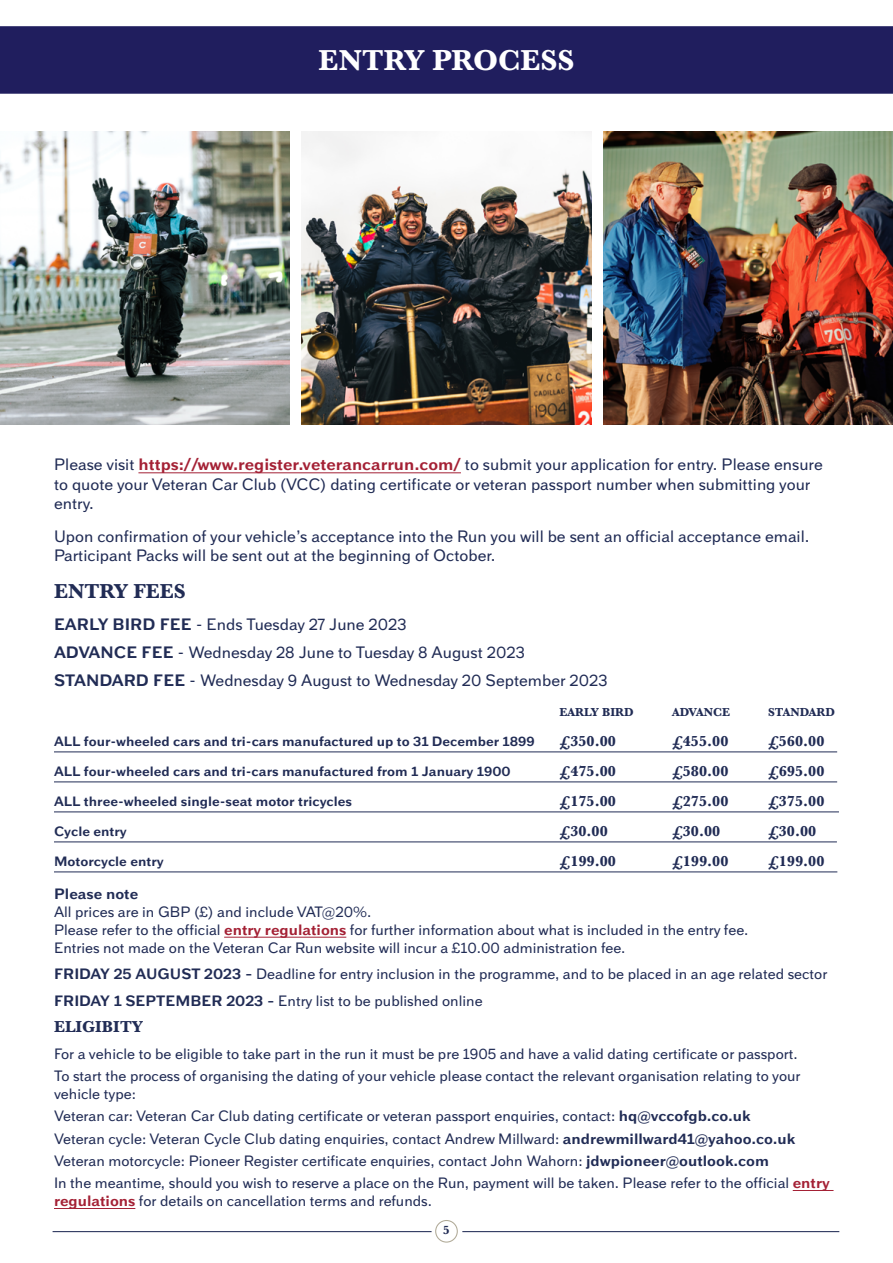
<style>
.page{position:relative;width:893px;height:1263px;background:#fff}
.page>*{position:absolute;margin:0;border:0;box-sizing:border-box;transform-origin:0 0}
.t1{font:700 30px "Baskerville";color:#fff}
.t2{font:700 21px "Baskerville";color:#212c55}
.t3{font:16.5px/19.5px "Armitage";color:#212c55}
.t4{font:700 16.5px "Baskerville";color:#212c55}
.t5{font:15px/22.2px "Armitage";color:#212c55}
.t6{font:700 15px "Baskerville";color:#212c55}
.t7{font:700 15px "Armitage";color:#212c55}
.t8{font:700 13.5px "Armitage";color:#212c55}
.t9{font:700 12.15px "Baskerville";color:#212c55}
.t10{font:700 12px "Baskerville";color:#212c55}
.s1{font-weight:700;color:#a42135}
.s2{font-weight:700}
</style>
<div class="page">
<div style="left:0;top:26px;width:893px;height:68px;background:#201e5e"></div>
<hr style="left:53px;top:1231px;width:379px;height:1px;background:#212c55">
<div style="left:435px;top:1220px;width:23px;height:22px;border:1px solid #afa996;border-radius:50%"></div>
<hr style="left:462px;top:1231px;width:377px;height:1px;background:#212c55">
<img style="left:302px;top:132px;width:289px;height:292px">
<img style="left:604px;top:132px;width:289px;height:292px">
<img style="left:0;top:132px;width:289px;height:292px">
<hr style="left:138px;top:472px;width:323px;height:1px;background:#a42135">
<hr style="left:54px;top:752px;width:783px;height:1px;background:#212c55">
<hr style="left:54px;top:782px;width:783px;height:1px;background:#212c55">
<hr style="left:54px;top:812px;width:785px;height:1px;background:#212c55">
<hr style="left:54px;top:842px;width:783px;height:1px;background:#212c55">
<hr style="left:54px;top:872px;width:783px;height:1px;background:#212c55">
<hr style="left:224px;top:937px;width:122px;height:1px;background:#a42135">
<hr style="left:793px;top:1190px;width:40px;height:1px;background:#a42135">
<hr style="left:54px;top:1208px;width:81px;height:1px;background:#a42135">
<h1 class="t1" style="left:319px;top:40px;width:257px">ENTRY PROCESS</h1>
<p class="t3" style="left:54px;top:454px;width:770px">Please visit <span class="s1">https://www.register.veterancarrun.com/</span> to submit your application for entry. Please ensure to quote your Veteran Car Club (VCC) dating certificate or veteran passport number when submitting your entry.</p>
<p class="t3" style="left:54px;top:526px;width:757px">Upon confirmation of your vehicle’s acceptance into the Run you will be sent an official acceptance email.<br>Participant Packs will be sent out at the beginning of October.</p>
<h2 class="t2" style="left:54px;top:576px;width:133px">ENTRY FEES</h2>
<p class="t3" style="left:54px;top:610px;width:555px;line-height:28px"><span class="s2">EARLY BIRD FEE</span> - Ends Tuesday 27 June 2023<br><span class="s2">ADVANCE FEE</span> - Wednesday 28 June to Tuesday 8 August 2023<br><span class="s2">STANDARD FEE</span> - Wednesday 9 August to Wednesday 20 September 2023</p>
<p class="t10" style="left:560px;top:704px;width:76px">EARLY BIRD</p>
<p class="t10" style="left:672px;top:704px;width:60px">ADVANCE</p>
<p class="t10" style="left:768px;top:704px;width:69px">STANDARD</p>
<p class="t8" style="left:54px;top:733px;width:482px">ALL four-wheeled cars and tri-cars manufactured up to 31 December 1899</p>
<p class="t6" style="left:559px;top:730px;width:58px">£350.00</p>
<p class="t6" style="left:672px;top:730px;width:58px">£455.00</p>
<p class="t6" style="left:768px;top:730px;width:58px">£560.00</p>
<p class="t8" style="left:54px;top:763px;width:458px">ALL four-wheeled cars and tri-cars manufactured from 1 January 1900</p>
<p class="t6" style="left:560px;top:760px;width:58px">£475.00</p>
<p class="t6" style="left:672px;top:760px;width:58px">£580.00</p>
<p class="t6" style="left:768px;top:760px;width:58px">£695.00</p>
<p class="t8" style="left:54px;top:793px;width:300px">ALL three-wheeled single-seat motor tricycles</p>
<p class="t6" style="left:560px;top:790px;width:58px">£175.00</p>
<p class="t6" style="left:672px;top:790px;width:58px">£275.00</p>
<p class="t6" style="left:768px;top:790px;width:58px">£375.00</p>
<p class="t8" style="left:54px;top:823px;width:74px">Cycle entry</p>
<p class="t6" style="left:560px;top:820px;width:50px">£30.00</p>
<p class="t6" style="left:672px;top:820px;width:50px">£30.00</p>
<p class="t6" style="left:768px;top:820px;width:50px">£30.00</p>
<p class="t8" style="left:54px;top:853px;width:111px">Motorcycle entry</p>
<p class="t6" style="left:560px;top:850px;width:58px">£199.00</p>
<p class="t6" style="left:672px;top:850px;width:58px">£199.00</p>
<p class="t6" style="left:768px;top:850px;width:58px">£199.00</p>
<p class="t7" style="left:54px;top:885px;width:86px">Please note</p>
<p class="t5" style="left:54px;top:902px;width:696px;line-height:18px">All prices are in GBP (£) and include VAT@20%.<br>Please refer to the official <span class="s1">entry regulations</span> for further information about what is included in the entry fee.<br>Entries not made on the Veteran Car Run website will incur a £10.00 administration fee.</p>
<p class="t5" style="left:54px;top:960px;width:775px;line-height:26.5px"><span class="s2">FRIDAY 25 AUGUST 2023 –</span> Deadline for entry inclusion in the programme, and to be placed in an age related sector<br><span class="s2">FRIDAY 1 SEPTEMBER 2023 –</span> Entry list to be published online</p>
<p class="t4" style="left:54px;top:1015px;width:91px">ELIGIBITY</p>
<p class="t5" style="left:54px;top:1042px;width:748px">For a vehicle to be eligible to take part in the run it must be pre 1905 and have a valid dating certificate or passport.<br>To start the process of organising the dating of your vehicle please contact the relevant organisation relating to your</p>
<p class="t5" style="left:54px;top:1082px;width:777px">vehicle type:<br>Veteran car: Veteran Car Club dating certificate or veteran passport enquiries, contact: <span class="s2">hq@vccofgb.co.uk<br></span>Veteran cycle: Veteran Cycle Club dating enquiries, contact Andrew Millward: <span class="s2">andrewmillward41@yahoo.co.uk </span>Veteran motorcycle: Pioneer Register certificate enquiries, contact John Wahorn: <span class="s2">jdwpioneer@outlook.com<br></span>In the meantime, should you wish to reserve a place on the Run, payment will be taken. Please refer to the official <span class="s1">entry</span></p>
<p class="t5" style="left:54px;top:1189px;width:379px"><span class="s1">regulations</span> for details on cancellation terms and refunds.</p>
<p class="t9" style="left:443px;top:1222px;width:8px">5</p>
</div>
